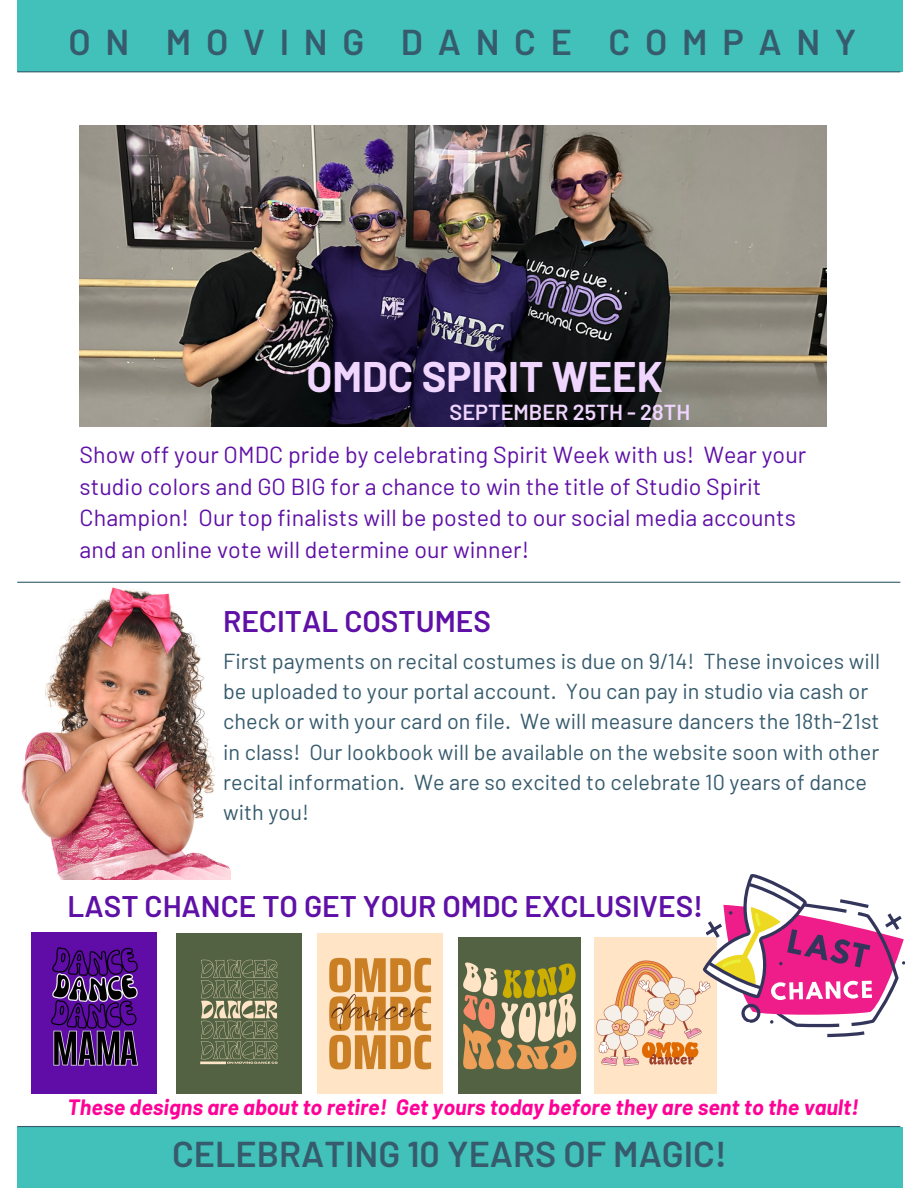
<style>
.page{position:relative;width:918px;height:1188px;background:#fff}
.page>*{position:absolute;margin:0;border:0;box-sizing:border-box;transform-origin:0 0}
.t1{font:700 41.85px "Barlow";color:#f0d5ff}
.t2{font:600 35.85px "Barlow";color:#365b6d}
.t3{font:600 35.85px "Barlow";letter-spacing:.41em;color:#365b6d}
.t4{font:600 29.85px "Barlow";color:#5f10a6}
.t5{font:23.25px/31.5px "Barlow";letter-spacing:.005em;color:#5f10a6}
.t6{font:21.75px/30.3px "Barlow";letter-spacing:.005em;color:#365b6d}
.t7{font:italic 700 21.75px "Barlow";letter-spacing:.005em;color:#ff0196}
.t8{font:600 21.75px "Barlow";color:#f0d5ff}
</style>
<div class="page">
<img style="left:80px;top:125px;width:747px;height:302px">
<div style="left:17px;top:0;width:886px;height:71px;background:#41c1ba"></div>
<div style="left:17px;top:1127px;width:886px;height:61px;background:#41c1ba"></div>
<hr style="left:17px;top:71px;width:883px;height:1px;background:#365b6d">
<img style="left:17px;top:581px;width:214px;height:298px">
<hr style="left:17px;top:582px;width:883px;height:1px;background:#365b6d">
<hr style="left:17px;top:1126px;width:883px;height:1px;background:#365b6d">
<img style="left:595px;top:937px;width:121px;height:157px">
<img style="left:459px;top:937px;width:121px;height:157px">
<img style="left:318px;top:933px;width:124px;height:161px">
<img style="left:177px;top:934px;width:124px;height:159px">
<img style="left:32px;top:932px;width:125px;height:161px">
<svg style="left:699px;top:874px;width:206px;height:172px"></svg>
<p class="t3" style="left:69px;top:19px;width:789px">ON MOVING DANCE COMPANY</p>
<p class="t1" style="left:307px;top:350px;width:358px">OMDC SPIRIT WEEK</p>
<p class="t8" style="left:450px;top:398px;width:242px">SEPTEMBER 25TH - 28TH</p>
<p class="t5" style="left:80px;top:438px;width:728px">Show off your OMDC pride by celebrating Spirit Week with us! Wear your studio colors and GO BIG for a chance to win the title of Studio Spirit Champion! Our top finalists will be posted to our social media accounts and an online vote will determine our winner!</p>
<p class="t4" style="left:223px;top:602px;width:269px">RECITAL COSTUMES</p>
<p class="t6" style="left:223px;top:645px;width:658px">First payments on recital costumes is due on 9/14! These invoices will be uploaded to your portal account. You can pay in studio via cash or check or with your card on file. We will measure dancers the 18th-21st in class! Our lookbook will be available on the website soon with other recital information. We are so excited to celebrate 10 years of dance with you!</p>
<p class="t4" style="left:68px;top:887px;width:637px">LAST CHANCE TO GET YOUR OMDC EXCLUSIVES!</p>
<p class="t7" style="left:67px;top:1093px;width:793px">These designs are about to retire! Get yours today before they are sent to the vault!</p>
<p class="t2" style="left:172px;top:1132px;width:557px">CELEBRATING 10 YEARS OF MAGIC!</p>
</div>
